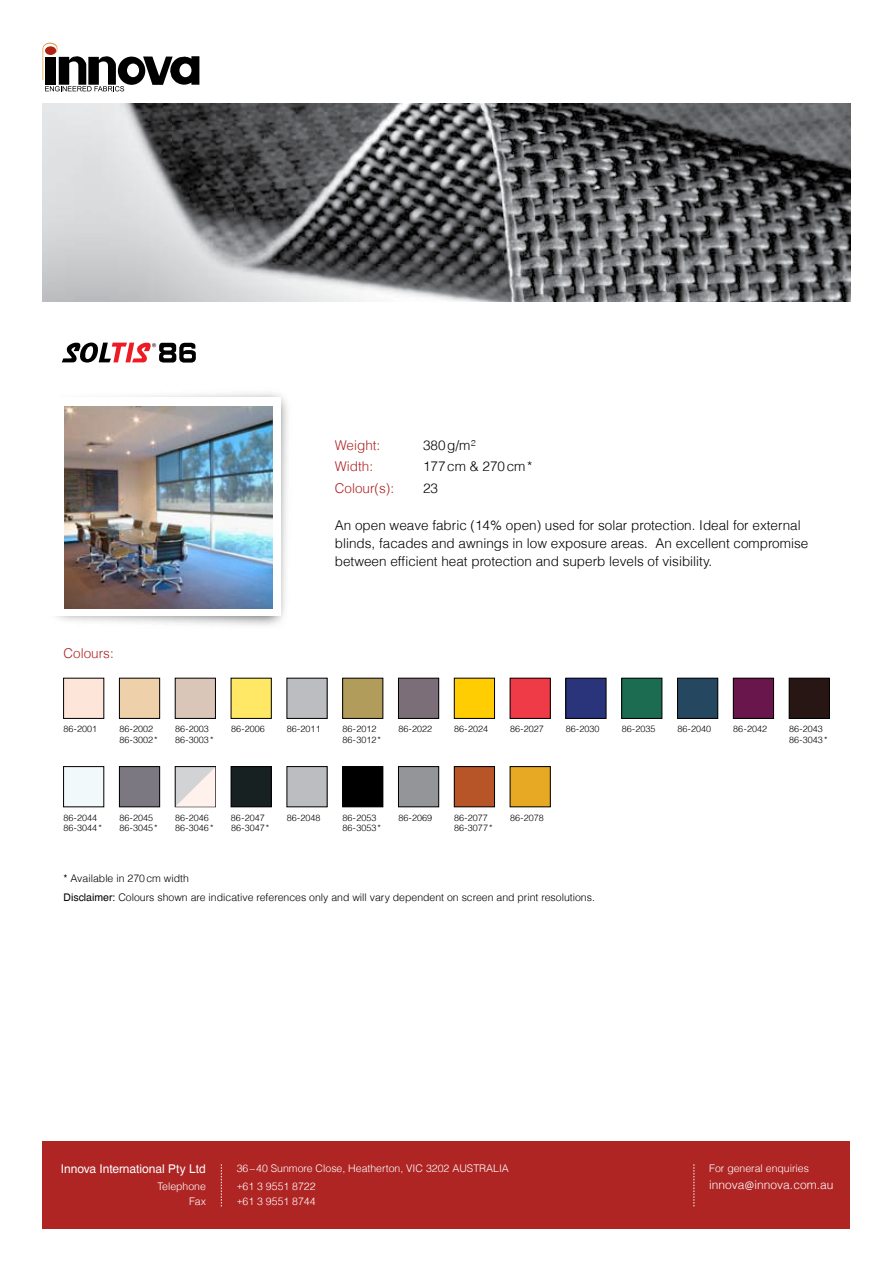
<style>
.page{position:relative;width:893px;height:1263px;background:#fff}
.page>*{position:absolute;margin:0;border:0;box-sizing:border-box;transform-origin:0 0}
.t1{font:300 13.5px/18px "Helvetica LT";color:#000}
.t2{font:300 13.5px "Helvetica LT";color:#ae2524}
.t3{font:12px "Helvetica CE";color:#fff}
.t4{font:300 12px "Helvetica LT";color:#fff}
.t5{font:300 10.5px "Helvetica LT";color:#000}
.t6{font:300 10.5px "Helvetica LT";color:#fff}
.t7{font:300 9px/10.5px "Helvetica LT";color:#000}
.s1{font-family:"Helvetica CE";font-weight:400}
.s2{font-size:9px}
.s3{font-family:"Segoe UI";font-weight:400;font-size:10.5px}
</style>
<div class="page">
<svg style="left:43px;top:43px;width:156px;height:48px"></svg>
<div style="left:45px;top:46px;width:11px;height:9px;background:#b12216;border-radius:50%"></div>
<div style="left:43px;top:1142px;width:807px;height:87px;background:#ae2524"></div>
<svg style="left:221px;top:1164px;width:1px;height:42px"></svg>
<svg style="left:694px;top:1164px;width:1px;height:42px"></svg>
<img style="left:43px;top:104px;width:807px;height:197px">
<img style="left:56px;top:393px;width:232px;height:233px">
<div style="left:44px;top:397px;width:237px;height:219px;background:#fff"></div>
<img style="left:65px;top:406px;width:208px;height:203px">
<div style="left:119px;top:678px;width:41px;height:40px;background:#eed1ab"></div>
<div style="left:119px;top:678px;width:41px;height:40px;border:1px solid #000"></div>
<div style="left:175px;top:678px;width:40px;height:40px;background:#dac6b8"></div>
<div style="left:231px;top:678px;width:40px;height:40px;background:#fee865"></div>
<div style="left:287px;top:678px;width:40px;height:40px;background:#bcbdc0"></div>
<div style="left:343px;top:678px;width:40px;height:40px;background:#b29c5c"></div>
<div style="left:398px;top:678px;width:41px;height:40px;background:#7c6e78"></div>
<div style="left:398px;top:678px;width:41px;height:40px;border:1px solid #000"></div>
<div style="left:454px;top:678px;width:40px;height:40px;background:#ffcd02"></div>
<div style="left:454px;top:678px;width:41px;height:40px;border:1px solid #000"></div>
<div style="left:510px;top:678px;width:40px;height:40px;background:#ef3a47"></div>
<div style="left:566px;top:678px;width:40px;height:40px;background:#2a347a"></div>
<div style="left:622px;top:678px;width:40px;height:40px;background:#1c6c52"></div>
<div style="left:622px;top:678px;width:40px;height:40px;border:1px solid #000"></div>
<div style="left:677px;top:678px;width:41px;height:40px;background:#25475f"></div>
<div style="left:677px;top:678px;width:41px;height:40px;border:1px solid #000"></div>
<div style="left:733px;top:678px;width:41px;height:40px;background:#68164c"></div>
<div style="left:733px;top:678px;width:41px;height:40px;border:1px solid #000"></div>
<div style="left:789px;top:678px;width:40px;height:40px;background:#281615"></div>
<div style="left:789px;top:678px;width:40px;height:40px;border:1px solid #000"></div>
<svg style="left:62px;top:342px;width:134px;height:21px"></svg>
<div style="left:64px;top:678px;width:40px;height:40px;background:#fee5d9"></div>
<div style="left:510px;top:766px;width:40px;height:41px;background:#e7a823"></div>
<div style="left:398px;top:766px;width:41px;height:41px;background:#939598"></div>
<div style="left:398px;top:766px;width:41px;height:41px;border:1px solid #000"></div>
<div style="left:287px;top:766px;width:40px;height:41px;background:#bcbdc0"></div>
<div style="left:119px;top:766px;width:41px;height:41px;background:#7b7881"></div>
<div style="left:119px;top:766px;width:41px;height:41px;border:1px solid #000"></div>
<div style="left:175px;top:766px;width:41px;height:41px;border:1px solid #000"></div>
<svg style="left:175px;top:767px;width:40px;height:40px;background:#e1dcd9"></svg>
<div style="left:231px;top:766px;width:40px;height:41px;background:#182122"></div>
<div style="left:231px;top:766px;width:40px;height:41px;border:1px solid #000"></div>
<div style="left:343px;top:766px;width:40px;height:41px;background:#000"></div>
<div style="left:454px;top:766px;width:40px;height:41px;background:#b75529"></div>
<div style="left:454px;top:766px;width:41px;height:41px;border:1px solid #000"></div>
<div style="left:64px;top:766px;width:40px;height:41px;background:#f2f9fa"></div>
<div style="left:63px;top:766px;width:41px;height:41px;border:1px solid #000"></div>
<h1 class="t2" style="left:335px;top:436px;width:47px">Weight:</h1>
<h1 class="t1" style="left:423px;top:436px;width:54px">380g/m²</h1>
<h1 class="t2" style="left:335px;top:458px;width:40px">Width:</h1>
<h1 class="t1" style="left:423px;top:457px;width:111px">177cm &amp; 270cm*</h1>
<h1 class="t2" style="left:335px;top:480px;width:61px">Colour(s):</h1>
<h1 class="t1" style="left:423px;top:479px;width:17px">23</h1>
<h1 class="t2" style="left:64px;top:644px;width:52px">Colours:</h1>
<h1 class="t1" style="left:335px;top:516px;width:475px">An open weave fabric (14% open) used for solar protection. Ideal for external blinds, facades and awnings in low exposure areas. An excellent compromise between efficient heat protection and superb levels of visibility.</h1>
<p class="t7" style="left:64px;top:724px;width:35px">86-2001</p>
<p class="t7" style="left:119px;top:724px;width:35px">86-2002</p>
<p class="t7" style="left:175px;top:724px;width:35px">86-2003</p>
<p class="t7" style="left:231px;top:724px;width:35px">86-2006</p>
<p class="t7" style="left:287px;top:724px;width:35px">86-2011</p>
<p class="t7" style="left:343px;top:724px;width:35px">86-2012</p>
<p class="t7" style="left:398px;top:724px;width:35px">86-2022</p>
<p class="t7" style="left:454px;top:724px;width:35px">86-2024</p>
<p class="t7" style="left:510px;top:724px;width:35px">86-2027</p>
<p class="t7" style="left:566px;top:724px;width:35px">86-2030</p>
<p class="t7" style="left:622px;top:724px;width:35px">86-2035</p>
<p class="t7" style="left:677px;top:724px;width:35px">86-2040</p>
<p class="t7" style="left:733px;top:724px;width:35px">86-2042</p>
<p class="t7" style="left:789px;top:724px;width:35px">86-2043</p>
<p class="t7" style="left:119px;top:734px;width:40px">86-3002*</p>
<p class="t7" style="left:175px;top:734px;width:40px">86-3003*</p>
<p class="t7" style="left:343px;top:734px;width:40px">86-3012*</p>
<p class="t7" style="left:789px;top:734px;width:40px">86-3043*</p>
<p class="t7" style="left:63px;top:812px;width:40px">86-2044<br>86-3044*</p>
<p class="t7" style="left:119px;top:812px;width:35px">86-2045</p>
<p class="t7" style="left:287px;top:812px;width:35px">86-2048</p>
<p class="t7" style="left:398px;top:812px;width:35px">86-2069</p>
<p class="t7" style="left:510px;top:812px;width:35px">86-2078</p>
<p class="t7" style="left:119px;top:823px;width:40px">86-3045*</p>
<p class="t7" style="left:175px;top:812px;width:40px">86-2046<br>86-3046*</p>
<p class="t7" style="left:231px;top:812px;width:40px">86-2047<br>86-3047*</p>
<p class="t7" style="left:343px;top:812px;width:40px">86-2053<br>86-3053*</p>
<p class="t7" style="left:454px;top:812px;width:40px">86-2077<br>86-3077*</p>
<p class="t5" style="left:64px;top:871px;width:127px"><span class="s1">*</span> Available in 270cm width</p>
<p class="t5" style="left:64px;top:890px;width:533px"><span class="s1">Disclaimer:</span> Colours shown are indicative references only and will vary dependent on screen and print resolutions.</p>
<h2 class="t3" style="left:61px;top:1162px;width:147px">Innova International Pty Ltd</h2>
<p class="t6" style="left:237px;top:1162px;width:274px">36–40 Sunmore Close, Heatherton, VIC 3202 AUSTRALIA</p>
<p class="t6" style="left:189px;top:1194px;width:18px">Fax</p>
<p class="t6" style="left:237px;top:1194px;width:80px"><span class="s2">+</span>61 3 9551 8744</p>
<p class="t6" style="left:157px;top:1179px;width:50px">Telephone</p>
<p class="t6" style="left:237px;top:1179px;width:80px"><span class="s2">+</span>61 3 9551 8722</p>
<p class="t6" style="left:709px;top:1162px;width:101px">For general enquiries</p>
<h2 class="t4" style="left:709px;top:1177px;width:126px">innova<span class="s3">@</span>innova.com.au</h2>
</div>
